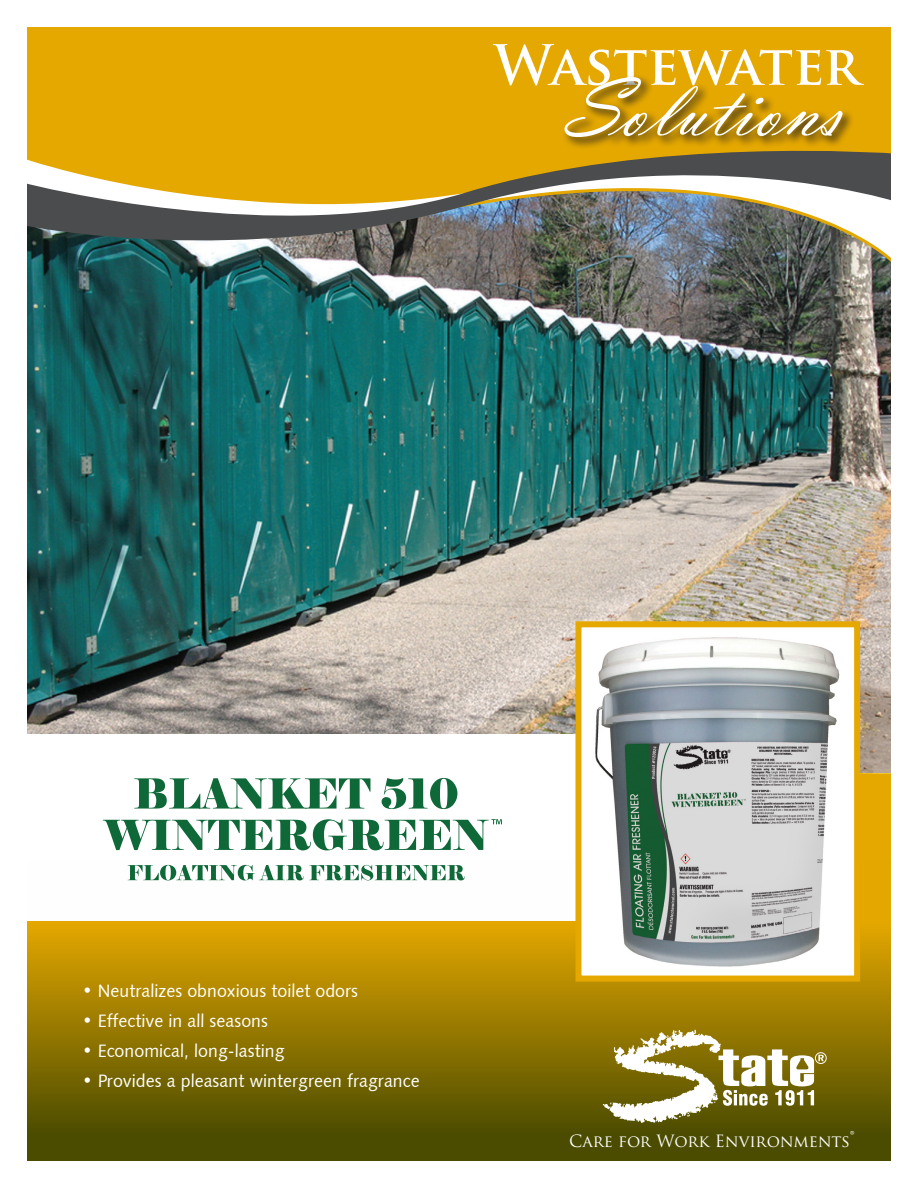
<style>
.page{position:relative;width:918px;height:1188px;background:#fff}
.page>*{position:absolute;margin:0;border:0;box-sizing:border-box;transform-origin:0 0}
.t1{font:85.5px "Vladimir Scr D";color:#fff}
.t2{font:700 54px "Trajan Pro";letter-spacing:-.01em;color:#fff}
.t3{font:18px "Humanist 531 BT Roman A";color:#fff}
.t4{font:16.5px "Trajan Pro";color:#fff}
.s1{font-size:21px}
</style>
<div class="page">
<img style="left:27px;top:270px;width:864px;height:503px">
<div style="left:27px;top:734px;width:553px;height:187px;background:#fff"></div>
<svg style="left:27px;top:862px;width:864px;height:299px;background:#9c8622"></svg>
<svg style="left:134px;top:778px;width:236px;height:31px"></svg>
<svg style="left:382px;top:778px;width:75px;height:31px"></svg>
<svg style="left:128px;top:865px;width:337px;height:15px"></svg>
<svg style="left:103px;top:819px;width:399px;height:31px"></svg>
<div style="left:27px;top:27px;width:864px;height:109px;background:#e5a800"></div>
<img style="left:27px;top:136px;width:864px;height:134px">
<div style="left:394px;top:44px;width:466px;height:59px;background:#e5a800"></div>
<div style="left:562px;top:74px;width:293px;height:76px;background:#231f20;opacity:.75"></div>
<div style="left:578px;top:624px;width:279px;height:355px;background:#fff"></div>
<img style="left:595px;top:637px;width:245px;height:330px">
<div style="left:575px;top:621px;width:285px;height:361px;border:6px solid #e5a800"></div>
<svg style="left:603px;top:1030px;width:224px;height:93px"></svg>
<p class="t2" style="left:494px;top:32px;width:368px">Wastewater</p>
<p class="t1" style="left:564px;top:59px;width:279px">Solutions</p>
<p class="t3" style="left:82px;top:980px;width:278px">• Neutralizes obnoxious toilet odors</p>
<p class="t3" style="left:82px;top:1010px;width:188px">• Effective in all seasons</p>
<p class="t3" style="left:82px;top:1040px;width:204px">• Economical, long-lasting</p>
<p class="t3" style="left:82px;top:1070px;width:339px">• Provides a pleasant wintergreen fragrance</p>
<p class="t4" style="left:569px;top:1130px;width:287px">Care for Work Environments<span class="s1">®</span></p>
</div>
